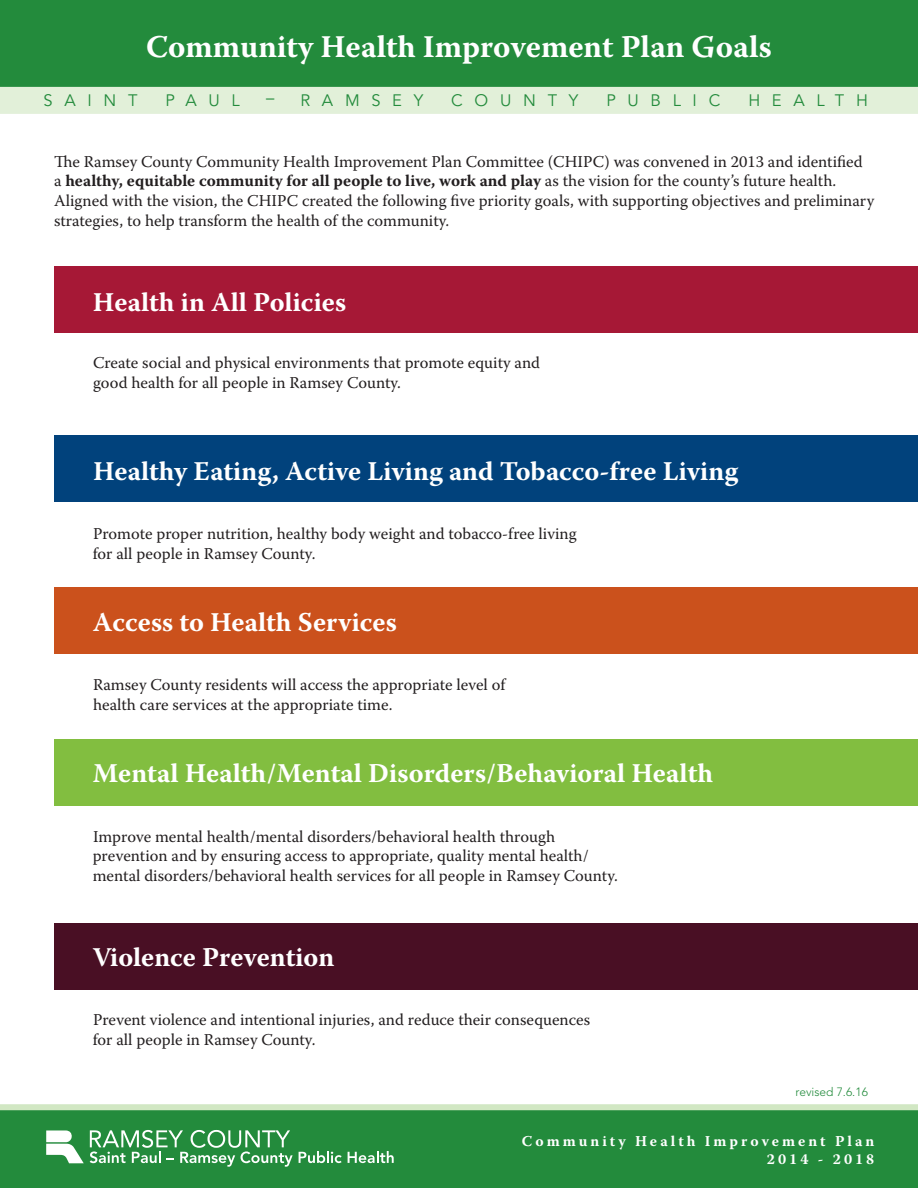
<style>
.page{position:relative;width:918px;height:1188px;background:#fff}
.page>*{position:absolute;margin:0;border:0;box-sizing:border-box;transform-origin:0 0}
.t1{font:700 31.5px "Warnock Pro";color:#fff}
.t2{font:700 27px "Warnock Pro";color:#fff}
.t3{font:16.5px/19.8px "Warnock Pro";color:#231f20}
.t4{font:16.5px "Avenir LT Std";letter-spacing:.71em;color:#238b3c}
.t5{font:700 15px/18px "Warnock Pro";letter-spacing:.2em;color:#fff;text-align:right}
.t6{font:300 12px "Avenir LT Std";color:#238b3c}
.s1{font-weight:700}
</style>
<div class="page">
<div style="left:54px;top:266px;width:864px;height:67px;background:#a61836"></div>
<div style="left:54px;top:435px;width:864px;height:66px;background:#01427c"></div>
<div style="left:54px;top:740px;width:864px;height:66px;background:#82be40"></div>
<div style="left:54px;top:924px;width:864px;height:66px;background:#490f24"></div>
<div style="left:54px;top:588px;width:864px;height:66px;background:#cb511c"></div>
<div style="left:0;top:0;width:918px;height:87px;background:#238b3c"></div>
<div style="left:0;top:87px;width:918px;height:27px;background:#e2f0d9"></div>
<div style="left:0;top:1109px;width:918px;height:79px;background:#238b3c"></div>
<svg style="left:90px;top:1130px;width:203px;height:37px"></svg>
<svg style="left:299px;top:1151px;width:43px;height:12px"></svg>
<svg style="left:348px;top:1151px;width:46px;height:12px"></svg>
<svg style="left:46px;top:1130px;width:38px;height:33px"></svg>
<div style="left:0;top:1104px;width:918px;height:6px;background:#d1e7c3"></div>
<h1 class="t1" style="left:146px;top:28px;width:627px">Community Health Improvement Plan Goals</h1>
<p class="t4" style="left:44px;top:91px;width:96px">SAINT</p>
<p class="t4" style="left:166px;top:91px;width:76px">PAUL</p>
<p class="t4" style="left:266px;top:91px;width:159px">– RAMSEY</p>
<p class="t4" style="left:451px;top:91px;width:129px">COUNTY</p>
<p class="t4" style="left:606px;top:91px;width:115px">PUBLIC</p>
<p class="t4" style="left:748px;top:91px;width:121px">HEALTH</p>
<p class="t3" style="left:54px;top:151px;width:822px">The Ramsey County Community Health Improvement Plan Committee (CHIPC) was convened in 2013 and identified a <span class="s1">healthy, equitable community for all people to live, work and play</span> as the vision for the county’s future health.<br>Aligned with the vision, the CHIPC created the following five priority goals, with supporting objectives and preliminary strategies, to help transform the health of the community.</p>
<h2 class="t2" style="left:93px;top:286px;width:255px">Health in All Policies</h2>
<p class="t3" style="left:93px;top:353px;width:449px">Create social and physical environments that promote equity and good health for all people in Ramsey County.</p>
<h2 class="t2" style="left:93px;top:455px;width:647px">Healthy Eating, Active Living and Tobacco-free Living</h2>
<p class="t3" style="left:93px;top:524px;width:485px">Promote proper nutrition, healthy body weight and tobacco-free living for all people in Ramsey County.</p>
<h2 class="t2" style="left:93px;top:606px;width:305px">Access to Health Services</h2>
<p class="t3" style="left:93px;top:675px;width:414px">Ramsey County residents will access the appropriate level of health care services at the appropriate time.</p>
<h2 class="t2" style="left:93px;top:757px;width:622px">Mental Health/Mental Disorders/Behavioral Health</h2>
<p class="t3" style="left:93px;top:826px;width:527px">Improve mental health/mental disorders/behavioral health through prevention and by ensuring access to appropriate, quality mental health/ mental disorders/behavioral health services for all people in Ramsey County.</p>
<h2 class="t2" style="left:93px;top:941px;width:243px">Violence Prevention</h2>
<p class="t3" style="left:93px;top:1010px;width:499px">Prevent violence and intentional injuries, and reduce their consequences for all people in Ramsey County.</p>
<p class="t6" style="left:796px;top:1085px;width:74px">revised 7.6.16</p>
<p class="t5" style="left:522px;top:1132px;width:354px">Community Health Improvement Plan<br>2014 - 2018</p>
</div>
